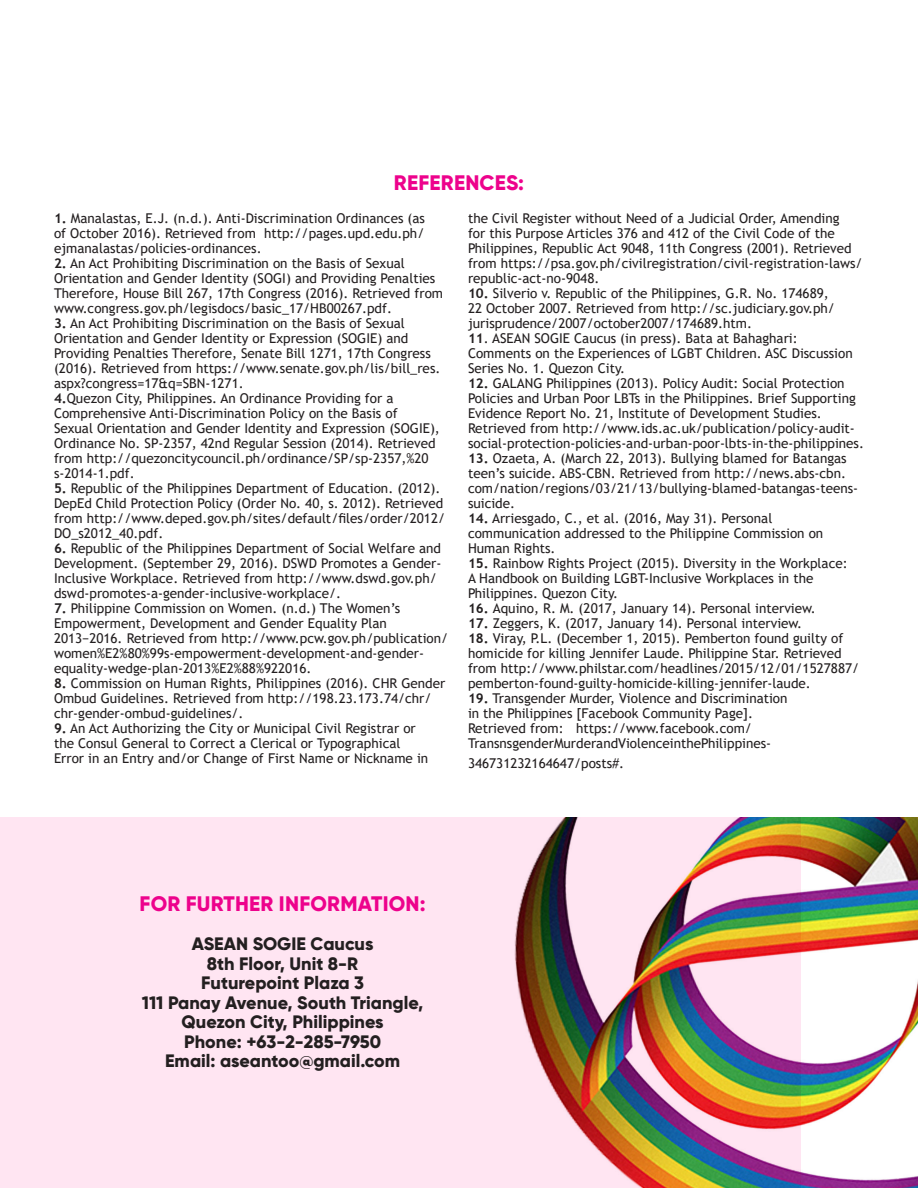
<style>
.page{position:relative;width:918px;height:1188px;background:#fff}
.page>*{position:absolute;margin:0;border:0;box-sizing:border-box;transform-origin:0 0}
.t1{font:800 21px "Gilroy";letter-spacing:.01em;color:#ed028c}
.t2{font:800 18px "Gilroy";color:#231f20}
.t3{font:13.5px/15px "Trebuchet MS";color:#231f20}
.s1{font-weight:700}
</style>
<div class="page">
<img style="left:333px;top:818px;width:585px;height:370px">
<p class="t1" style="left:394px;top:169px;width:132px">REFERENCES:</p>
<p class="t3" style="left:54px;top:211px;width:373px;text-align:justify"><span class="s1">1.</span> Manalastas, E.J. (n.d.). Anti-Discrimination Ordinances (as of October 2016). Retrieved from http://pages.upd.edu.ph/ ejmanalastas/policies-ordinances.</p>
<p class="t3" style="left:54px;top:256px;width:391px"><span class="s1">2.</span> An Act Prohibiting Discrimination on the Basis of Sexual Orientation and Gender Identity (SOGI) and Providing Penalties Therefore, House Bill 267, 17th Congress (2016). Retrieved from www.congress.gov.ph/legisdocs/basic_17/HB00267.pdf.</p>
<p class="t3" style="left:54px;top:316px;width:388px"><span class="s1">3.</span> An Act Prohibiting Discrimination on the Basis of Sexual Orientation and Gender Identity or Expression (SOGIE) and Providing Penalties Therefore, Senate Bill 1271, 17th Congress (2016). Retrieved from https://www.senate.gov.ph/lis/bill_res. aspx?congress=17&amp;q=SBN-1271.</p>
<p class="t3" style="left:54px;top:391px;width:387px"><span class="s1">4.</span>Quezon City, Philippines. An Ordinance Providing for a Comprehensive Anti-Discrimination Policy on the Basis of Sexual Orientation and Gender Identity and Expression (SOGIE), Ordinance No. SP-2357, 42nd Regular Session (2014). Retrieved from http://quezoncitycouncil.ph/ordinance/SP/sp-2357,%20 s-2014-1.pdf.</p>
<p class="t3" style="left:54px;top:481px;width:393px"><span class="s1">5.</span> Republic of the Philippines Department of Education. (2012).<br>DepEd Child Protection Policy (Order No. 40, s. 2012). Retrieved from http://www.deped.gov.ph/sites/default/files/order/2012/ DO_s2012_40.pdf.</p>
<p class="t3" style="left:54px;top:541px;width:389px"><span class="s1">6.</span> Republic of the Philippines Department of Social Welfare and Development. (September 29, 2016). DSWD Promotes a Gender-Inclusive Workplace. Retrieved from http://www.dswd.gov.ph/ dswd-promotes-a-gender-inclusive-workplace/.</p>
<p class="t3" style="left:54px;top:601px;width:396px"><span class="s1">7.</span> Philippine Commission on Women. (n.d.) The Women’s Empowerment, Development and Gender Equality Plan 2013−2016. Retrieved from http://www.pcw.gov.ph/publication/ women%E2%80%99s-empowerment-development-and-gender&shy;equality-wedge-plan-2013%E2%88%922016.</p>
<p class="t3" style="left:54px;top:676px;width:393px"><span class="s1">8.</span> Commission on Human Rights, Philippines (2016). CHR Gender<br>Ombud Guidelines. Retrieved from http://198.23.173.74/chr/ chr-gender-ombud-guidelines/.</p>
<p class="t3" style="left:54px;top:721px;width:376px"><span class="s1">9.</span> An Act Authorizing the City or Municipal Civil Registrar or the Consul General to Correct a Clerical or Typographical<br>Error in an Entry and/or Change of First Name or Nickname in</p>
<p class="t3" style="left:468px;top:211px;width:396px">the Civil Register without Need of a Judicial Order, Amending<br>for this Purpose Articles 376 and 412 of the Civil Code of the Philippines, Republic Act 9048, 11th Congress (2001). Retrieved from https://psa.gov.ph/civilregistration/civil-registration-laws/ republic-act-no-9048.</p>
<p class="t3" style="left:468px;top:286px;width:369px"><span class="s1">10.</span> Silverio v. Republic of the Philippines, G.R. No. 174689,<br>22 October 2007. Retrieved from http://sc.judiciary.gov.ph/ jurisprudence/2007/october2007/174689.htm.</p>
<p class="t3" style="left:468px;top:331px;width:386px"><span class="s1">11</span>. ASEAN SOGIE Caucus (in press). Bata at Bahaghari:<br>Comments on the Experiences of LGBT Children. ASC Discussion<br>Series No. 1. Quezon City.</p>
<p class="t3" style="left:468px;top:376px;width:398px"><span class="s1">12.</span> GALANG Philippines (2013). Policy Audit: Social Protection Policies and Urban Poor LBTs in the Philippines. Brief Supporting Evidence Report No. 21, Institute of Development Studies.<br>Retrieved from http://www.ids.ac.uk/publication/policy-audit&shy;social-protection-policies-and-urban-poor-lbts-in-the-philippines.</p>
<p class="t3" style="left:468px;top:451px;width:392px"><span class="s1">13.</span> Ozaeta, A. (March 22, 2013). Bullying blamed for Batangas teen’s suicide. ABS-CBN. Retrieved from http://news.abs-cbn. com/nation/regions/03/21/13/bullying-blamed-batangas-teens&shy;suicide.</p>
<p class="t3" style="left:468px;top:511px;width:357px"><span class="s1">14.</span> Arriesgado, C., et al. (2016, May 31). Personal communication addressed to the Philippine Commission on<br>Human Rights.</p>
<p class="t3" style="left:468px;top:556px;width:381px"><span class="s1">15.</span> Rainbow Rights Project (2015). Diversity in the Workplace:<br>A Handbook on Building LGBT-Inclusive Workplaces in the<br>Philippines. Quezon City.</p>
<p class="t3" style="left:468px;top:601px;width:349px"><span class="s1">16.</span> Aquino, R. M. (2017, January 14). Personal interview.</p>
<p class="t3" style="left:468px;top:616px;width:336px"><span class="s1">17.</span> Zeggers, K. (2017, January 14). Personal interview.</p>
<p class="t3" style="left:468px;top:631px;width:393px"><span class="s1">18.</span> Viray, P.L. (December 1, 2015). Pemberton found guilty of homicide for killing Jennifer Laude. Philippine Star. Retrieved from http://www.philstar.com/headlines/2015/12/01/1527887/ pemberton-found-guilty-homicide-killing-jennifer-laude.</p>
<p class="t3" style="left:468px;top:691px;width:321px"><span class="s1">19.</span> Transgender Murder, Violence and Discrimination in the Philippines [Facebook Community Page].<br>Retrieved from: https://www.facebook.com/ TransnsgenderMurderandViolenceinthePhilippines-</p>
<p class="t3" style="left:468px;top:756px;width:158px">346731232164647/posts#.</p>
<p class="t1" style="left:140px;top:891px;width:288px">FOR FURTHER INFORMATION:</p>
<p class="t2" style="left:192px;top:933px;width:183px">ASEAN SOGIE Caucus</p>
<p class="t2" style="left:207px;top:952px;width:153px">8th Floor, Unit 8-R</p>
<p class="t2" style="left:201px;top:972px;width:164px">Futurepoint Plaza 3</p>
<p class="t2" style="left:142px;top:991px;width:283px">111 Panay Avenue, South Triangle,</p>
<p class="t2" style="left:182px;top:1011px;width:204px">Quezon City, Philippines</p>
<p class="t2" style="left:184px;top:1030px;width:198px">Phone: +63-2-285-7950</p>
<p class="t2" style="left:165px;top:1050px;width:236px">Email: aseantoo@gmail.com</p>
</div>
